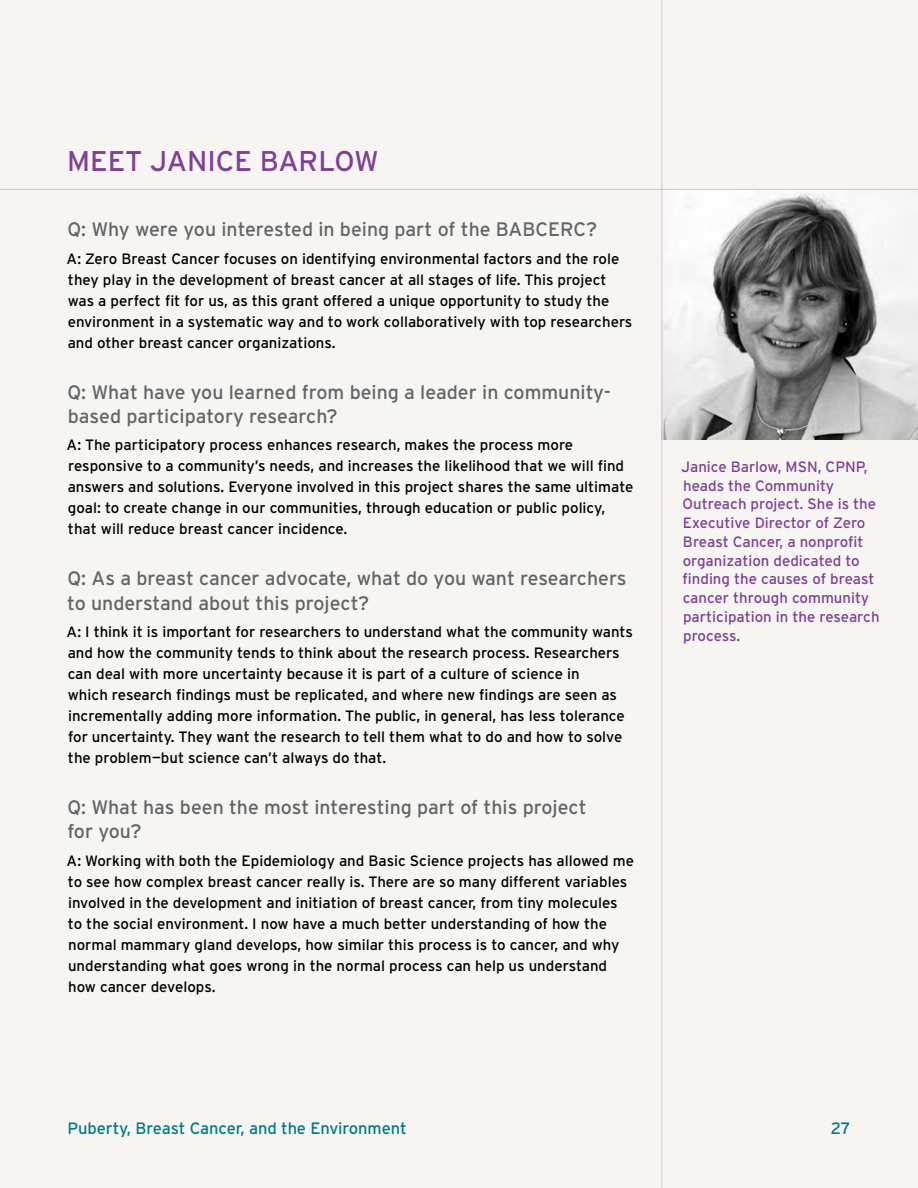
<style>
.page{position:relative;width:918px;height:1188px;background:#f6f5f2}
.page>*{position:absolute;margin:0;border:0;box-sizing:border-box;transform-origin:0 0}
.t1{font:28.5px "Interstate";color:#7f4098}
.t2{font:19.5px/24px "Interstate";color:#636467}
.t3{font:16.5px "Interstate";letter-spacing:-.005em;color:#007c85}
.t4{font:15px/21px "Interstate";color:#000}
.t5{font:15px/18.8px "Interstate";color:#7f4098}
</style>
<div class="page">
<img style="left:663px;top:190px;width:255px;height:249px">
<hr style="left:0;top:189px;width:918px;height:1px;background:#d9bcda">
<hr style="left:662px;top:0;width:1px;height:1188px;background:#d9bcda">
<h1 class="t1" style="left:67px;top:146px;width:309px">M eet Janice Barlow</h1>
<h2 class="t2" style="left:67px;top:217px;width:531px">Q: Why were you interested in being part of the BABCERC?</h2>
<p class="t4" style="left:67px;top:248px;width:567px">A: Zero Breast Cancer focuses on identifying environmental factors and the role they play in the development of breast cancer at all stages of life. This project was a perfect fit for us, as this grant offered a unique opportunity to study the environment in a systematic way and to work collaboratively with top researchers and other breast cancer organizations.</p>
<h2 class="t2" style="left:67px;top:380px;width:545px">Q: What have you learned from being a leader in community&shy;based participatory research?</h2>
<p class="t4" style="left:67px;top:435px;width:568px">A: The participatory process enhances research, makes the process more responsive to a community’s needs, and increases the likelihood that we will find answers and solutions. Everyone involved in this project shares the same ultimate goal: to create change in our communities, through education or public policy, that will reduce breast cancer incidence.</p>
<h2 class="t2" style="left:67px;top:566px;width:561px">Q: As a breast cancer advocate, what do you want researchers to understand about this project?</h2>
<p class="t4" style="left:67px;top:621px;width:568px">A: I think it is important for researchers to understand what the community wants and how the community tends to think about the research process. Researchers can deal with more uncertainty because it is part of a culture of science in<br>which research findings must be replicated, and where new findings are seen as incrementally adding more information. The public, in general, has less tolerance for uncertainty. They want the research to tell them what to do and how to solve the problem—but science can’t always do that.</p>
<h2 class="t2" style="left:67px;top:795px;width:521px">Q: What has been the most interesting part of this project for you?</h2>
<p class="t4" style="left:67px;top:850px;width:569px">A: Working with both the Epidemiology and Basic Science projects has allowed me to see how complex breast cancer really is. There are so many different variables involved in the development and initiation of breast cancer, from tiny molecules to the social environment. I now have a much better understanding of how the normal mammary gland develops, how similar this process is to cancer, and why understanding what goes wrong in the normal process can help us understand how cancer develops.</p>
<p class="t5" style="left:681px;top:457px;width:165px">Janice Barlow, MSN, CPNP</p>
<p class="t5" style="left:864px;top:457px;width:5px">,</p>
<p class="t5" style="left:683px;top:476px;width:198px">heads the Community<br>Outreach project. She is the<br>Executive Director of Zero<br>Breast Cancer, a nonprofit organization dedicated to finding the causes of breast cancer through community participation in the research process.</p>
<p class="t3" style="left:68px;top:1119px;width:341px">Puberty, Breast Cancer, and the Environment</p>
<p class="t3" style="left:831px;top:1119px;width:21px">27</p>
</div>
